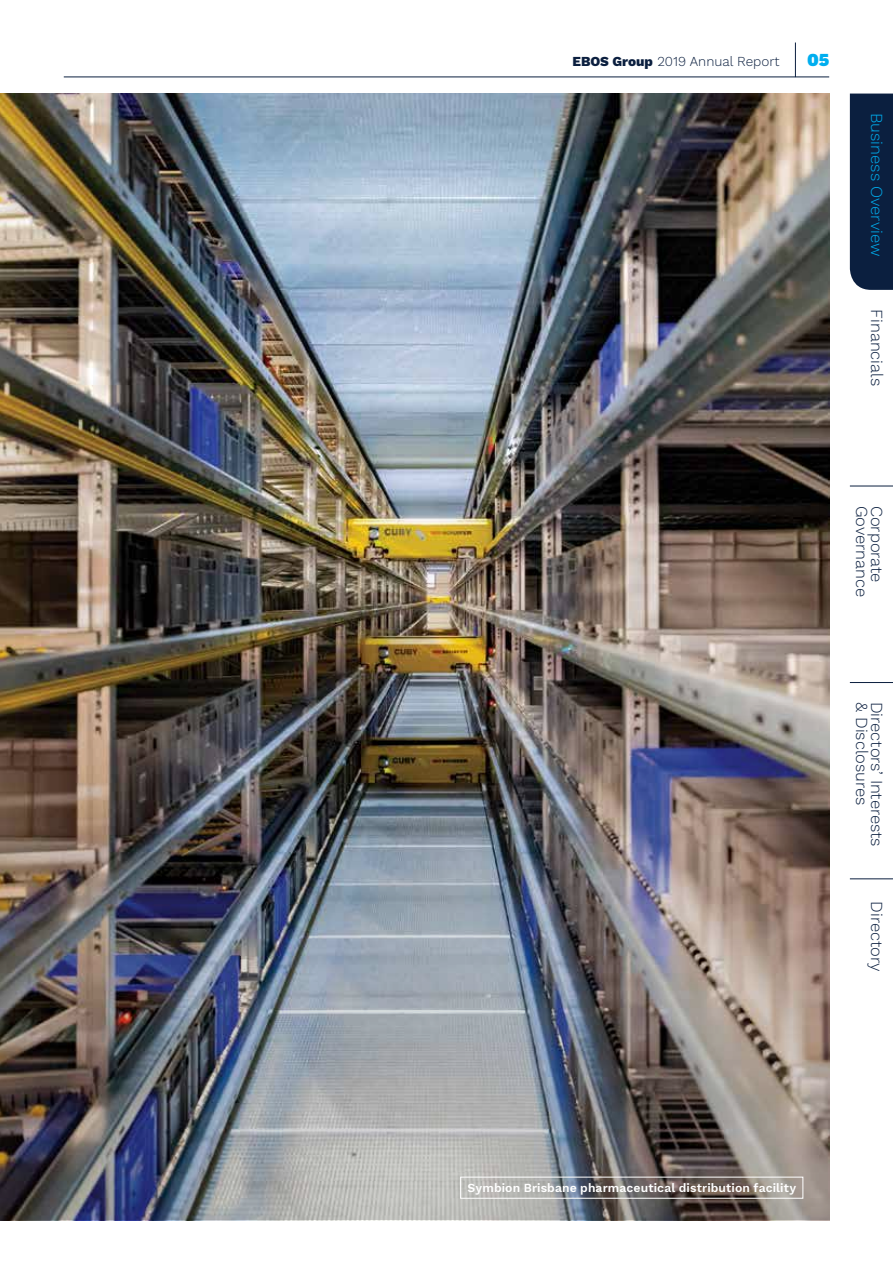
<style>
.page{position:relative;width:893px;height:1263px;background:#fff}
.page>*{position:absolute;margin:0;border:0;box-sizing:border-box;transform-origin:0 0}
.t1{font:900 18px "Work Sans";color:#00aeef}
.t2{font:300 16.5px "Work Sans";color:#0b1f3f}
.t3{font:300 16.5px "Work Sans";color:#00aeef}
.t4{font:300 13.5px "Work Sans";color:#0b1f3f}
.t5{font:600 12.15px "Work Sans";letter-spacing:.005em;color:#fff}
.s1{font-weight:800}
</style>
<div class="page">
<img style="left:0;top:94px;width:829px;height:391px">
<hr style="left:64px;top:77px;width:765px;height:1px;background:#0b1f3f">
<hr style="left:795px;top:43px;width:1px;height:34px;background:#0b1f3f">
<div style="left:850px;top:94px;width:43px;height:196px;background:#0b1f3f"></div>
<hr style="left:850px;top:486px;width:43px;height:1px;background:#0b1f3f">
<hr style="left:850px;top:682px;width:43px;height:1px;background:#0b1f3f">
<hr style="left:850px;top:878px;width:43px;height:1px;background:#0b1f3f">
<img style="left:0;top:485px;width:829px;height:735px">
<div style="left:460px;top:1177px;width:343px;height:21px;border:1px solid #fff"></div>
<p class="t4" style="left:573px;top:53px;width:208px"><span class="s1">EBOS Group</span> 2019 Annual Report</p>
<p class="t1" style="left:807px;top:50px;width:24px">05</p>
<p class="t3" style="left:886px;top:113px;width:145px;rotate:90deg">Business Overview</p>
<p class="t2" style="left:886px;top:309px;width:78px;rotate:90deg">Financials</p>
<p class="t2" style="left:871px;top:506px;width:93px;rotate:90deg">Governance</p>
<p class="t2" style="left:886px;top:506px;width:78px;rotate:90deg">Corporate</p>
<p class="t2" style="left:871px;top:702px;width:105px;rotate:90deg">&amp; Disclosures</p>
<p class="t2" style="left:886px;top:702px;width:146px;rotate:90deg">Directors’ Interests</p>
<p class="t2" style="left:886px;top:901px;width:72px;rotate:90deg">Directory</p>
<p class="t5" style="left:468px;top:1181px;width:330px">Symbion Brisbane pharmaceutical distribution facility</p>
</div>
